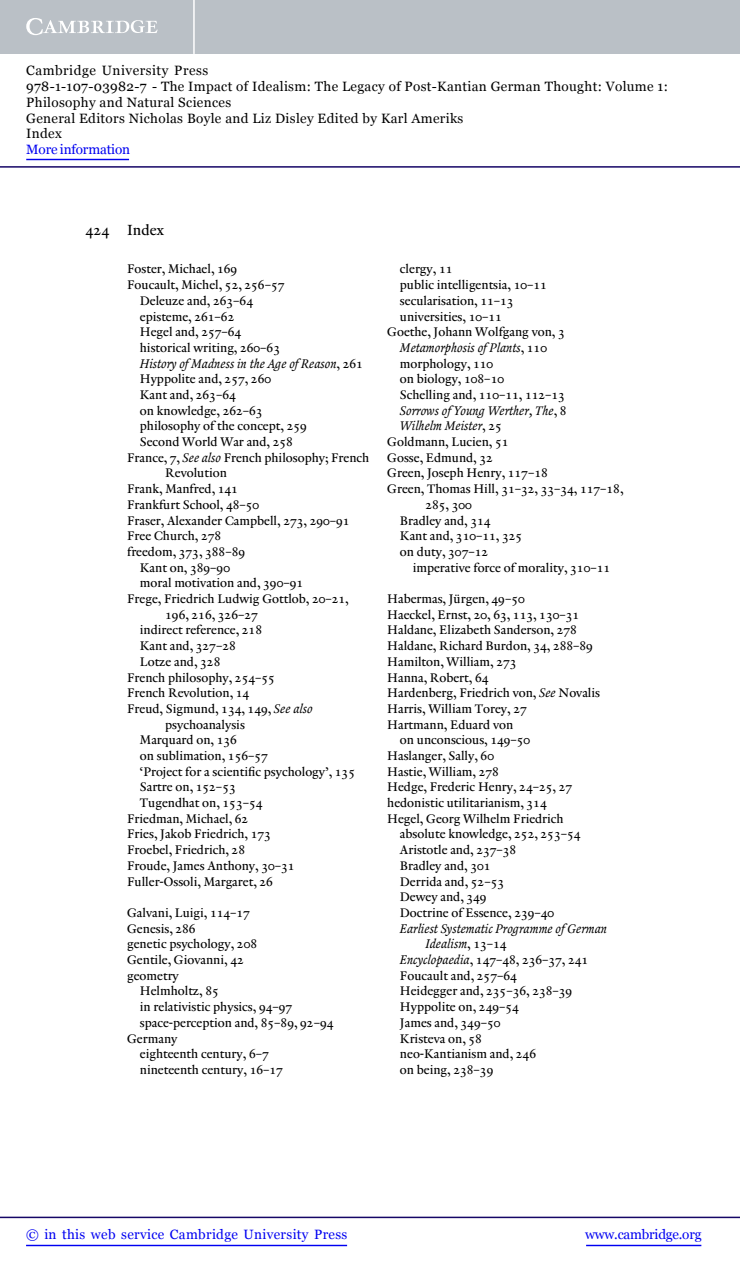
<style>
.page{position:relative;width:740px;height:1268px;background:#fff}
.page>*{position:absolute;margin:0;border:0;box-sizing:border-box;transform-origin:0 0}
.t1{font:15px "Renard No 2";color:#000}
.t2{font:13.5px/15.9px "Georgia";letter-spacing:.025em;color:#000}
.t3{font:13.5px "Georgia";letter-spacing:.025em;color:#0000f1}
.t4{font:13.5px "Georgia";letter-spacing:-.015em;color:#0000f1}
.t5{font:13.5px "Georgia";letter-spacing:-.01em;color:#0000f1}
.t6{font:12.75px "Renard No 2";color:#000}
.t7{font:italic 12.75px "Renard No 2";color:#000}
.s1{font-style:normal}
.s2{font-style:italic}
</style>
<div class="page">
<div style="left:0;top:0;width:740px;height:54px;background:#bac0c6"></div>
<svg style="left:26px;top:18px;width:132px;height:17px"></svg>
<hr style="left:193px;top:0;width:2px;height:54px;background:#fff">
<hr style="left:0;top:166px;width:740px;height:2px;background:#150666">
<hr style="left:586px;top:1244px;width:115px;height:2px;background:#0000f1">
<hr style="left:0;top:1216px;width:740px;height:2px;background:#150666">
<hr style="left:26px;top:1244px;width:321px;height:2px;background:#0000f1">
<hr style="left:26px;top:159px;width:103px;height:1px;background:#0000f1">
<p class="t2" style="left:26px;top:62px;width:643px">Cambridge University Press<br>978-1-107-03982-7 - The Impact of Idealism: The Legacy of Post-Kantian German Thought: Volume 1:<br>Philosophy and Natural Sciences<br>General Editors Nicholas Boyle and Liz Disley Edited by Karl Ameriks<br>Index</p>
<p class="t5" style="left:26px;top:142px;width:105px">More information</p>
<p class="t1" style="left:86px;top:224px;width:80px">424 Index</p>
<p class="t6" style="left:127px;top:264px;width:112px">Foster, Michael, 169</p>
<p class="t6" style="left:127px;top:279px;width:159px">Foucault, Michel, 52, 256–57</p>
<p class="t6" style="left:140px;top:295px;width:115px">Deleuze and, 263–64</p>
<p class="t6" style="left:140px;top:311px;width:96px">episteme, 261–62</p>
<p class="t6" style="left:140px;top:327px;width:103px">Hegel and, 257–64</p>
<p class="t6" style="left:140px;top:342px;width:142px">historical writing, 260–63</p>
<p class="t7" style="left:140px;top:358px;width:225px">History of Madness in the Age of Reason<span class="s1">, 261</span></p>
<p class="t6" style="left:140px;top:374px;width:133px">Hyppolite and, 257, 260</p>
<p class="t6" style="left:140px;top:389px;width:97px">Kant and, 263–64</p>
<p class="t6" style="left:140px;top:405px;width:124px">on knowledge, 262–63</p>
<p class="t6" style="left:140px;top:421px;width:168px">philosophy of the concept, 259</p>
<p class="t6" style="left:140px;top:436px;width:155px">Second World War and, 258</p>
<p class="t6" style="left:127px;top:452px;width:244px">France, 7, <span class="s2">See also</span> French philosophy; French</p>
<p class="t6" style="left:165px;top:468px;width:63px">Revolution</p>
<p class="t6" style="left:127px;top:483px;width:112px">Frank, Manfred, 141</p>
<p class="t6" style="left:127px;top:499px;width:134px">Frankfurt School, 48–50</p>
<p class="t6" style="left:127px;top:515px;width:224px">Fraser, Alexander Campbell, 273, 290–91</p>
<p class="t6" style="left:127px;top:531px;width:96px">Free Church, 278</p>
<p class="t6" style="left:127px;top:546px;width:119px">freedom, 373, 388–89</p>
<p class="t6" style="left:140px;top:562px;width:92px">Kant on, 389–90</p>
<p class="t6" style="left:140px;top:578px;width:165px">moral motivation and, 390–91</p>
<p class="t6" style="left:127px;top:593px;width:223px">Frege, Friedrich Ludwig Gottlob, 20–21,</p>
<p class="t6" style="left:165px;top:609px;width:94px">196, 216, 326–27</p>
<p class="t6" style="left:140px;top:625px;width:124px">indirect reference, 218</p>
<p class="t6" style="left:140px;top:640px;width:97px">Kant and, 327–28</p>
<p class="t6" style="left:140px;top:656px;width:82px">Lotze and, 328</p>
<p class="t6" style="left:127px;top:672px;width:149px">French philosophy, 254–55</p>
<p class="t6" style="left:127px;top:687px;width:124px">French Revolution, 14</p>
<p class="t6" style="left:127px;top:703px;width:187px">Freud, Sigmund, 134, 149, <span class="s2">See also</span></p>
<p class="t6" style="left:165px;top:719px;width:81px">psychoanalysis</p>
<p class="t6" style="left:140px;top:735px;width:99px">Marquard on, 136</p>
<p class="t6" style="left:140px;top:750px;width:129px">on sublimation, 156–57</p>
<p class="t6" style="left:140px;top:766px;width:217px">‘Project for a scientific psychology’, 135</p>
<p class="t6" style="left:140px;top:782px;width:97px">Sartre on, 152–53</p>
<p class="t6" style="left:140px;top:797px;width:124px">Tugendhat on, 153–54</p>
<p class="t6" style="left:127px;top:813px;width:123px">Friedman, Michael, 62</p>
<p class="t6" style="left:127px;top:829px;width:145px">Fries, Jakob Friedrich, 173</p>
<p class="t6" style="left:127px;top:844px;width:119px">Froebel, Friedrich, 28</p>
<p class="t6" style="left:127px;top:860px;width:169px">Froude, James Anthony, 30–31</p>
<p class="t6" style="left:127px;top:876px;width:147px">Fuller-Ossoli, Margaret, 26</p>
<p class="t6" style="left:127px;top:907px;width:124px">Galvani, Luigi, 114–17</p>
<p class="t6" style="left:127px;top:923px;width:70px">Genesis, 286</p>
<p class="t6" style="left:127px;top:939px;width:131px">genetic psychology, 208</p>
<p class="t6" style="left:127px;top:954px;width:118px">Gentile, Giovanni, 42</p>
<p class="t6" style="left:127px;top:970px;width:53px">geometry</p>
<p class="t6" style="left:140px;top:986px;width:80px">Helmholtz, 85</p>
<p class="t6" style="left:140px;top:1001px;width:154px">in relativistic physics, 94–97</p>
<p class="t6" style="left:140px;top:1017px;width:195px">space-perception and, 85–89, 92–94</p>
<p class="t6" style="left:127px;top:1033px;width:52px">Germany</p>
<p class="t6" style="left:140px;top:1048px;width:130px">eighteenth century, 6–7</p>
<p class="t6" style="left:140px;top:1064px;width:144px">nineteenth century, 16–17</p>
<p class="t6" style="left:400px;top:264px;width:54px">clergy, 11</p>
<p class="t6" style="left:400px;top:279px;width:148px">public intelligentsia, 10–11</p>
<p class="t6" style="left:400px;top:295px;width:115px">secularisation, 11–13</p>
<p class="t6" style="left:400px;top:311px;width:103px">universities, 10–11</p>
<p class="t6" style="left:387px;top:327px;width:179px">Goethe, Johann Wolfgang von, 3</p>
<p class="t7" style="left:400px;top:342px;width:149px">Metamorphosis of Plants<span class="s1">, 110</span></p>
<p class="t6" style="left:400px;top:358px;width:95px">morphology, 110</p>
<p class="t6" style="left:400px;top:374px;width:106px">on biology, 108–10</p>
<p class="t6" style="left:400px;top:389px;width:166px">Schelling and, 110–11, 112–13</p>
<p class="t7" style="left:400px;top:405px;width:168px">Sorrows of Young Werther, The<span class="s1">, 8</span></p>
<p class="t7" style="left:400px;top:420px;width:103px">Wilhelm Meister<span class="s1">, 25</span></p>
<p class="t6" style="left:387px;top:436px;width:123px">Goldmann, Lucien, 51</p>
<p class="t6" style="left:387px;top:452px;width:107px">Gosse, Edmund, 32</p>
<p class="t6" style="left:387px;top:468px;width:162px">Green, Joseph Henry, 117–18</p>
<p class="t6" style="left:387px;top:483px;width:238px">Green, Thomas Hill, 31–32, 33–34, 117–18,</p>
<p class="t6" style="left:425px;top:499px;width:48px">285, 300</p>
<p class="t6" style="left:400px;top:515px;width:92px">Bradley and, 314</p>
<p class="t6" style="left:400px;top:531px;width:124px">Kant and, 310–11, 325</p>
<p class="t6" style="left:400px;top:546px;width:90px">on duty, 307–12</p>
<p class="t6" style="left:413px;top:562px;width:199px">imperative force of morality, 310–11</p>
<p class="t6" style="left:387px;top:593px;width:139px">Habermas, Jurgen, 49–50</p>
<p class="t6" style="left:454px;top:593px;width:8px">¨</p>
<p class="t6" style="left:387px;top:609px;width:193px">Haeckel, Ernst, 20, 63, 113, 130–31</p>
<p class="t6" style="left:387px;top:625px;width:191px">Haldane, Elizabeth Sanderson, 278</p>
<p class="t6" style="left:387px;top:640px;width:207px">Haldane, Richard Burdon, 34, 288–89</p>
<p class="t6" style="left:387px;top:656px;width:131px">Hamilton, William, 273</p>
<p class="t6" style="left:387px;top:672px;width:103px">Hanna, Robert, 64</p>
<p class="t6" style="left:387px;top:687px;width:214px">Hardenberg, Friedrich von, <span class="s2">See</span> Novalis</p>
<p class="t6" style="left:387px;top:703px;width:141px">Harris, William Torey, 27</p>
<p class="t6" style="left:387px;top:719px;width:127px">Hartmann, Eduard von</p>
<p class="t6" style="left:400px;top:735px;width:132px">on unconscious, 149–50</p>
<p class="t6" style="left:387px;top:750px;width:108px">Haslanger, Sally, 60</p>
<p class="t6" style="left:387px;top:766px;width:113px">Hastie, William, 278</p>
<p class="t6" style="left:387px;top:782px;width:186px">Hedge, Frederic Henry, 24–25, 27</p>
<p class="t6" style="left:387px;top:797px;width:161px">hedonistic utilitarianism, 314</p>
<p class="t6" style="left:387px;top:813px;width:178px">Hegel, Georg Wilhelm Friedrich</p>
<p class="t6" style="left:400px;top:829px;width:182px">absolute knowledge, 252, 253–54</p>
<p class="t6" style="left:400px;top:844px;width:118px">Aristotle and, 237–38</p>
<p class="t6" style="left:400px;top:860px;width:92px">Bradley and, 301</p>
<p class="t6" style="left:400px;top:876px;width:106px">Derrida and, 52–53</p>
<p class="t6" style="left:400px;top:891px;width:88px">Dewey and, 349</p>
<p class="t6" style="left:400px;top:907px;width:156px">Doctrine of Essence, 239–40</p>
<p class="t7" style="left:400px;top:922px;width:209px">Earliest Systematic Programme of German</p>
<p class="t7" style="left:425px;top:938px;width:83px">Idealism<span class="s1">, 13–14</span></p>
<p class="t6" style="left:400px;top:954px;width:190px"><span class="s2">Encyclopaedia</span>, 147–48, 236–37, 241</p>
<p class="t6" style="left:400px;top:970px;width:118px">Foucault and, 257–64</p>
<p class="t6" style="left:400px;top:986px;width:174px">Heidegger and, 235–36, 238–39</p>
<p class="t6" style="left:400px;top:1001px;width:120px">Hyppolite on, 249–54</p>
<p class="t6" style="left:400px;top:1017px;width:102px">James and, 349–50</p>
<p class="t6" style="left:400px;top:1033px;width:83px">Kristeva on, 58</p>
<p class="t6" style="left:400px;top:1048px;width:138px">neo-Kantianism and, 246</p>
<p class="t6" style="left:400px;top:1064px;width:95px">on being, 238–39</p>
<p class="t3" style="left:26px;top:1227px;width:323px">© in this web service Cambridge University Press</p>
<p class="t4" style="left:585px;top:1227px;width:118px">www.cambridge.org</p>
</div>
